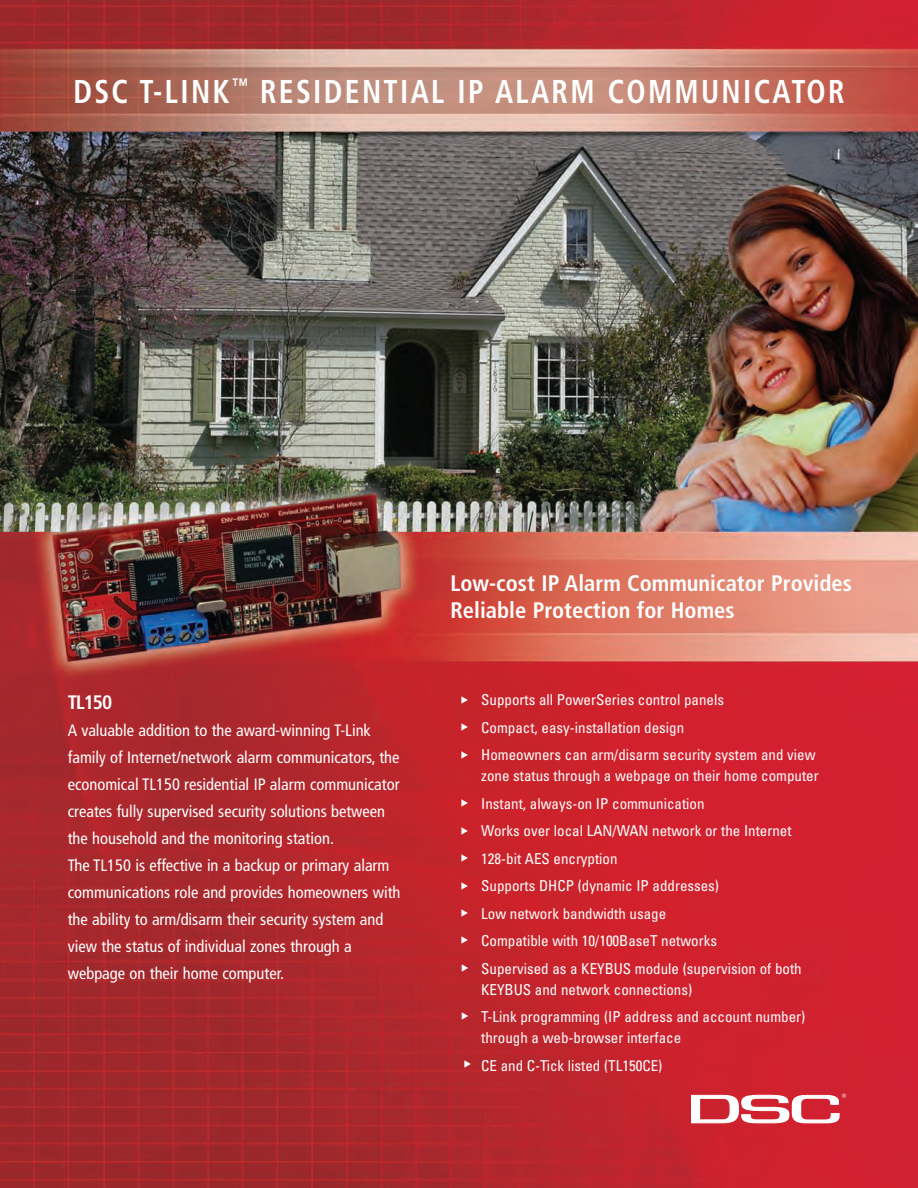
<style>
.page{position:relative;width:918px;height:1188px;background:#fff}
.page>*{position:absolute;margin:0;border:0;box-sizing:border-box;transform-origin:0 0}
.t1{font:700 condensed 33px "Frutiger";letter-spacing:.08em;color:#fff;scale:.9 1}
.t2{font:700 condensed 22.5px/27px "Frutiger";color:#fff}
.t3{font:700 condensed 19.5px "Frutiger";letter-spacing:-.05em;color:#fff}
.t4{font:condensed 16.5px/27px "Frutiger";color:#fff}
.t5{font:condensed 15px/27.5px "Univers";color:#fff}
</style>
<div class="page">
<img style="left:0;top:0;width:918px;height:1188px">
<svg style="left:692px;top:1094px;width:154px;height:30px"></svg>
<svg style="left:462px;top:696px;width:6px;height:8px"></svg>
<svg style="left:462px;top:751px;width:6px;height:7px"></svg>
<svg style="left:462px;top:799px;width:6px;height:8px"></svg>
<svg style="left:462px;top:827px;width:6px;height:7px"></svg>
<svg style="left:462px;top:724px;width:6px;height:7px"></svg>
<svg style="left:462px;top:855px;width:6px;height:7px"></svg>
<svg style="left:462px;top:882px;width:6px;height:7px"></svg>
<svg style="left:462px;top:909px;width:6px;height:8px"></svg>
<svg style="left:462px;top:937px;width:6px;height:7px"></svg>
<svg style="left:462px;top:965px;width:6px;height:7px"></svg>
<svg style="left:462px;top:1012px;width:6px;height:8px"></svg>
<svg style="left:464px;top:1060px;width:7px;height:7px"></svg>
<h1 class="t1" style="left:73px;top:79px;width:858px">DSC T-LINK<sup>™</sup> RESIDENTIAL IP ALARM COMMUNICATOR</h1>
<h3 class="t3" style="left:68px;top:694px;width:46px">TL150</h3>
<p class="t4" style="left:68px;top:718px;width:334px">A valuable addition to the award-winning T-Link family of Internet/network alarm communicators, the economical TL150 residential IP alarm communicator creates fully supervised security solutions between the household and the monitoring station.<br>The TL150 is effective in a backup or primary alarm communications role and provides homeowners with the ability to arm/disarm their security system and view the status of individual zones through a webpage on their home computer.</p>
<h2 class="t2" style="left:450px;top:571px;width:403px">Low-cost IP Alarm Communicator Provides<br>Reliable Protection for Homes</h2>
<p class="t5" style="left:481px;top:687px;width:336px">Supports all PowerSeries control panels<br>Compact, easy-installation design<br>Homeowners can arm/disarm security system and view</p>
<p class="t5" style="left:481px;top:763px;width:339px">zone status through a webpage on their home computer Instant, always-on IP communication<br>Works over local LAN/WAN network or the Internet 128-bit AES encryption<br>Supports DHCP (dynamic IP addresses)<br>Low network bandwidth usage<br>Compatible with 10/100BaseT networks<br>Supervised as a KEYBUS module (supervision of both</p>
<p class="t5" style="left:481px;top:977px;width:326px">KEYBUS and network connections)<br>T-Link programming (IP address and account number)</p>
<p class="t5" style="left:481px;top:1025px;width:202px">through a web-browser interface<br>CE and C-Tick listed (TL150CE)</p>
</div>
